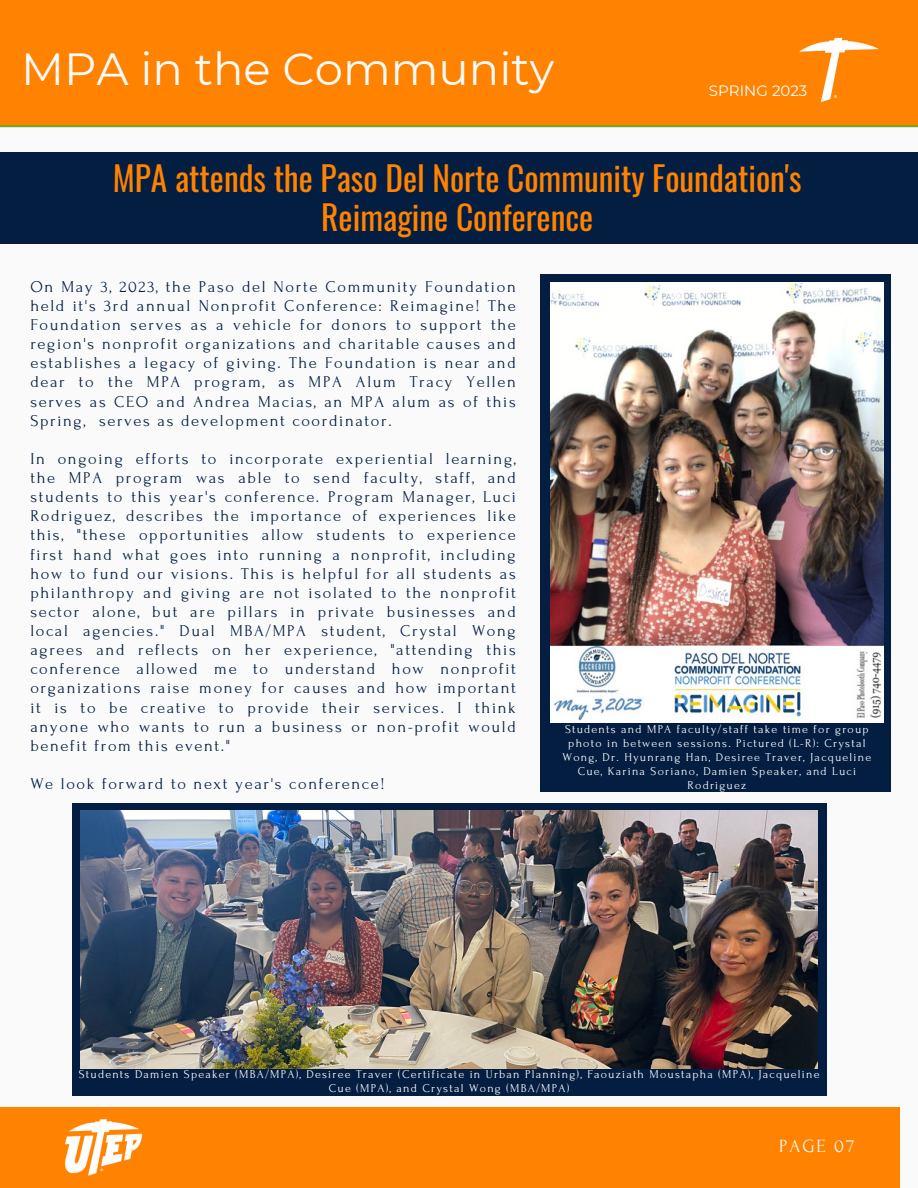
<style>
.page{position:relative;width:918px;height:1188px;background:#fafafa}
.page>*{position:absolute;margin:0;border:0;box-sizing:border-box;transform-origin:0 0}
.t1{font:45px "Montserrat";color:#fafafa}
.t2{font:33.45px/39.3px "Oswald";color:#ff8200;text-align:center}
.t3{font:18.6px "Forum";letter-spacing:.1em;color:#fafafa}
.t4{font:16.5px/19.2px "Forum";letter-spacing:.1em;color:#041e42;text-align:justify}
.t5{font:15px "Montserrat";color:#fff}
.t6{font:12px/14px "Forum";letter-spacing:.1em;color:#fff;text-align:center}
</style>
<div class="page">
<div style="left:541px;top:274px;width:350px;height:517px;background:#041e42"></div>
<img style="left:550px;top:283px;width:333px;height:440px">
<div style="left:72px;top:803px;width:754px;height:293px;background:#041e42"></div>
<img style="left:81px;top:811px;width:737px;height:258px">
<div style="left:0;top:1107px;width:899px;height:81px;background:#ff8200"></div>
<img style="left:64px;top:1119px;width:79px;height:57px">
<div style="left:0;top:0;width:918px;height:127px;background:linear-gradient(to right,#ff8200,#ff8200)"></div>
<div style="left:0;top:0;width:918px;height:124px;background:#ff8200"></div>
<img style="left:799px;top:37px;width:80px;height:66px">
<div style="left:0;top:152px;width:918px;height:91px;background:#041e42"></div>
<h1 class="t1" style="left:21px;top:41px;width:534px">MPA in the Community</h1>
<p class="t5" style="left:709px;top:82px;width:100px">SPRING 2023</p>
<h2 class="t2" style="left:113px;top:157px;width:690px">MPA attends the Paso Del Norte Community Foundation's<br>Reimagine Conference</h2>
<p class="t4" style="left:30px;top:277px;width:487px">On May 3, 2023, the Paso del Norte Community Foundation held it's 3rd annual Nonprofit Conference: Reimagine! The Foundation serves as a vehicle for donors to support the region's nonprofit organizations and charitable causes and establishes a legacy of giving. The Foundation is near and dear to the MPA program, as MPA Alum Tracy Yellen serves as CEO and Andrea Macias, an MPA alum as of this Spring, serves as development coordinator.</p>
<p class="t4" style="left:30px;top:449px;width:487px">In ongoing efforts to incorporate experiential learning, the MPA program was able to send faculty, staff, and students to this year's conference. Program Manager, Luci Rodriguez, describes the importance of experiences like this, "these opportunities allow students to experience first hand what goes into running a nonprofit, including how to fund our visions. This is helpful for all students as philanthropy and giving are not isolated to the nonprofit sector alone, but are pillars in private businesses and local agencies." Dual MBA/MPA student, Crystal Wong agrees and reflects on her experience, "attending this conference allowed me to understand how nonprofit organizations raise money for causes and how important it is to be creative to provide their services. I think anyone who wants to run a business or non-profit would benefit from this event."</p>
<p class="t4" style="left:30px;top:774px;width:356px">We look forward to next year's conference!</p>
<p class="t6" style="left:563px;top:722px;width:310px">Students and MPA faculty/staff take time for group photo in between sessions. Pictured (L-R): Crystal Wong, Dr. Hyunrang Han, Desiree Traver, Jacqueline Cue, Karina Soriano, Damien Speaker, and Luci Rodriguez</p>
<p class="t6" style="left:79px;top:1068px;width:742px">Students Damien Speaker (MBA/MPA), Desiree Traver (Certificate in Urban Planning), Faouziath Moustapha (MPA), Jacqueline<br>Cue (MPA), and Crystal Wong (MBA/MPA)</p>
<p class="t3" style="left:780px;top:1138px;width:76px">PAGE 072</p>
</div>
